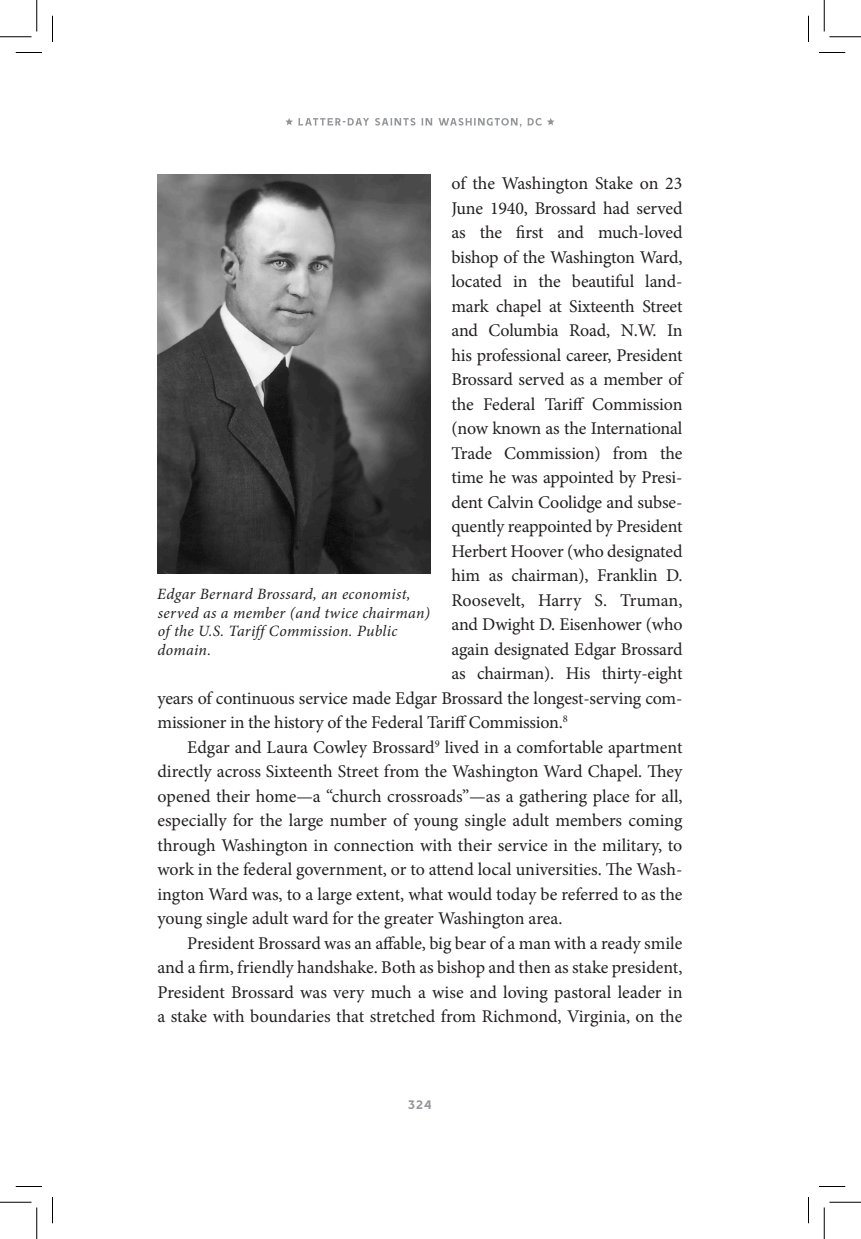
<style>
.page{position:relative;width:861px;height:1239px;background:#fff}
.page>*{position:absolute;margin:0;border:0;box-sizing:border-box;transform-origin:0 0}
.Body_Indent{font:17.85px/24.5px "Minion Pro";letter-spacing:-.005em;color:#231f20;text-align:justify}
.Body_No_Indent{font:17.85px "Minion Pro";letter-spacing:-.01em;color:#231f20}
.t1{font:italic 15.75px/18.4px "Minion Pro";letter-spacing:.02em;color:#231f20}
.t2{font:12.25px "Neilvard One";color:#939598}
</style>
<div class="page">
<svg style="left:286px;top:118px;width:268px;height:9px"></svg>
<img style="left:157px;top:175px;width:273px;height:399px">
<svg style="left:16px;top:52px;width:26px;height:1px"></svg>
<svg style="left:819px;top:52px;width:26px;height:1px"></svg>
<svg style="left:16px;top:1186px;width:26px;height:1px"></svg>
<svg style="left:819px;top:1186px;width:26px;height:1px"></svg>
<svg style="left:52px;top:16px;width:1px;height:26px"></svg>
<svg style="left:52px;top:1197px;width:1px;height:26px"></svg>
<svg style="left:808px;top:16px;width:1px;height:26px"></svg>
<svg style="left:808px;top:1197px;width:1px;height:26px"></svg>
<hr style="left:0;top:36px;width:32px;height:1px;background:#000">
<hr style="left:830px;top:36px;width:31px;height:1px;background:#000">
<hr style="left:0;top:1202px;width:32px;height:1px;background:#000">
<hr style="left:830px;top:1202px;width:31px;height:1px;background:#000">
<hr style="left:36px;top:0;width:1px;height:32px;background:#000">
<hr style="left:36px;top:1208px;width:1px;height:31px;background:#000">
<hr style="left:824px;top:0;width:1px;height:32px;background:#000">
<hr style="left:824px;top:1208px;width:1px;height:31px;background:#000">
<p class="Body_No_Indent" style="left:452px;top:171px;width:232px">of the Washington Stake on 23</p>
<p class="Body_No_Indent" style="left:452px;top:196px;width:233px">June 1940, Brossard had served</p>
<p class="Body_No_Indent" style="left:452px;top:220px;width:232px">as the first and much-loved</p>
<p class="Body_No_Indent" style="left:452px;top:245px;width:232px">bishop of the Washington Ward,</p>
<p class="Body_No_Indent" style="left:452px;top:269px;width:233px">located in the beautiful land-</p>
<p class="Body_No_Indent" style="left:452px;top:294px;width:233px">mark chapel at Sixteenth Street</p>
<p class="Body_No_Indent" style="left:452px;top:318px;width:233px">and Columbia Road, N.W. In</p>
<p class="Body_No_Indent" style="left:452px;top:343px;width:233px">his professional career, President</p>
<p class="Body_No_Indent" style="left:452px;top:367px;width:233px">Brossard served as a member of</p>
<p class="Body_No_Indent" style="left:452px;top:392px;width:233px">the Federal Tariff Commission</p>
<p class="Body_No_Indent" style="left:452px;top:416px;width:232px">(now known as the International</p>
<p class="Body_No_Indent" style="left:452px;top:441px;width:232px">Trade Commission) from the</p>
<p class="Body_No_Indent" style="left:452px;top:465px;width:233px">time he was appointed by Presi-</p>
<p class="Body_No_Indent" style="left:452px;top:490px;width:233px">dent Calvin Coolidge and subse-</p>
<p class="Body_No_Indent" style="left:452px;top:514px;width:232px">quently reappointed by President</p>
<p class="Body_No_Indent" style="left:452px;top:539px;width:233px">Herbert Hoover (who designated</p>
<p class="Body_No_Indent" style="left:452px;top:563px;width:233px">him as chairman), Franklin D.</p>
<p class="Body_No_Indent" style="left:452px;top:588px;width:232px">Roosevelt, Harry S. Truman,</p>
<p class="Body_No_Indent" style="left:452px;top:612px;width:233px">and Dwight D. Eisenhower (who</p>
<p class="Body_No_Indent" style="left:452px;top:637px;width:232px">again designated Edgar Brossard</p>
<p class="Body_No_Indent" style="left:452px;top:661px;width:233px">as chairman). His thirty-eight</p>
<p class="Body_No_Indent" style="left:158px;top:686px;width:527px">years of continuous service made Edgar Brossard the longest-serving com-</p>
<p class="Body_No_Indent" style="left:158px;top:710px;width:412px">missioner in the history of the Federal Tariff Commission.<sup>8</sup></p>
<p class="Body_Indent" style="left:158px;top:735px;width:527px;text-indent:30px">Edgar and Laura Cowley Brossard<sup>9</sup> lived in a comfortable apartment directly across Sixteenth Street from the Washington Ward Chapel. They opened their home—a “church crossroads”—as a gathering place for all, especially for the large number of young single adult members coming through Washington in connection with their service in the military, to work in the federal government, or to attend local universities. The Wash&shy;ington Ward was, to a large extent, what would today be referred to as the young single adult ward for the greater Washington area.</p>
<p class="Body_Indent" style="left:158px;top:931px;width:527px;text-indent:30px">President Brossard was an affable, big bear of a man with a ready smile and a firm, friendly handshake. Both as bishop and then as stake president, President Brossard was very much a wise and loving pastoral leader in a stake with boundaries that stretched from Richmond, Virginia, on the</p>
<p class="t1" style="left:157px;top:585px;width:274px">Edgar Bernard Brossard, an economist, served as a member (and twice chairman) of the U.S. Tariff Commission. Public domain.</p>
<p class="t2" style="left:408px;top:1096px;width:25px">324</p>
</div>
